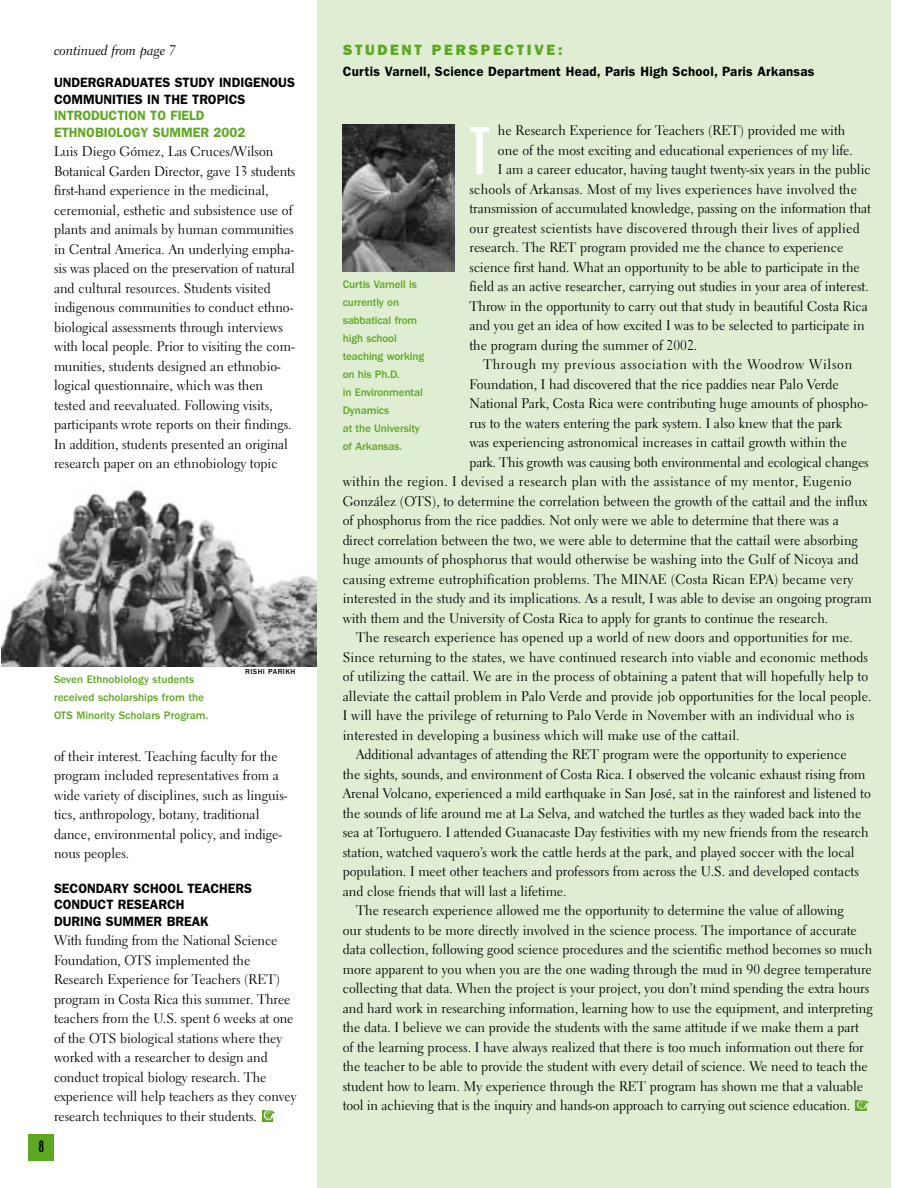
<style>
.page{position:relative;width:918px;height:1188px;background:#fff}
.page>*{position:absolute;margin:0;border:0;box-sizing:border-box;transform-origin:0 0}
.t1{font:61.65px "Bureau Grot One Three";color:#fff}
.t2{font:800 15px "Franklin Gothic";letter-spacing:.18em;color:#5ea722}
.t3{font:15px "Bureau Grot One Three";color:#000}
.t4{font:13.8px/19.5px "Electra LH";color:#000}
.t5{font:13.8px "Electra LH";letter-spacing:.025em;color:#000}
.t6{font:13.8px "Electra LH";letter-spacing:.02em;color:#000}
.t7{font:13.8px "Electra LH";letter-spacing:.05em;color:#000}
.t8{font:13.8px "Electra LH Cursive";letter-spacing:-.01em;color:#000}
.t9{font:600 13.5px/16.5px "Franklin Gothic";color:#000}
.t10{font:600 13.5px "Franklin Gothic";letter-spacing:.02em;color:#000}
.t11{font:600 13.5px/16.5px "Franklin Gothic";color:#5ea722}
.t12{font:500 11.25px/18px "Franklin Gothic";letter-spacing:-.01em;color:#5ea722}
.t13{font:500 7.5px "Franklin Gothic";letter-spacing:.06em;color:#000}
</style>
<div class="page">
<svg style="left:262px;top:1110px;width:13px;height:11px"></svg>
<img style="left:1px;top:490px;width:316px;height:176px">
<div style="left:317px;top:0;width:574px;height:1188px;background:#dfeed3"></div>
<svg style="left:856px;top:1100px;width:12px;height:11px"></svg>
<img style="left:343px;top:124px;width:111px;height:147px">
<div style="left:28px;top:1134px;width:26px;height:27px;background:#5ea722"></div>
<p class="t8" style="left:54px;top:45px;width:123px">continued from page 7</p>
<p class="t9" style="left:54px;top:76px;width:242px">UNDERGRADUATES STUDY INDIGENOUS<br>COMMUNITIES IN THE TROPICS</p>
<p class="t11" style="left:54px;top:109px;width:193px">INTRODUCTION TO FIELD<br>ETHNOBIOLOGY SUMMER 2002</p>
<p class="t4" style="left:54px;top:143px;width:243px">Luis Diego Gómez, Las Cruces/Wilson Botanical Garden Director, gave 13 students first-hand experience in the medicinal, ceremonial, esthetic and subsistence use of plants and animals by human communities in Central America. An underlying empha&shy;sis was placed on the preservation of natural and cultural resources. Students visited indigenous communities to conduct ethno&shy;biological assessments through interviews with local people. Prior to visiting the com&shy;munities, students designed an ethnobio&shy;logical questionnaire, which was then tested and reevaluated. Following visits, participants wrote reports on their findings.<br>In addition, students presented an original research paper on an ethnobiology topic</p>
<p class="t12" style="left:54px;top:671px;width:156px">Seven Ethnobiology students received scholarships from the<br>OTS Minority Scholars Program.</p>
<p class="t13" style="left:245px;top:669px;width:52px">RISHI PARIKH</p>
<p class="t3" style="left:39px;top:1141px;width:7px">8</p>
<p class="t4" style="left:54px;top:748px;width:235px">of their interest. Teaching faculty for the program included representatives from a wide variety of disciplines, such as linguis&shy;tics, anthropology, botany, traditional dance, environmental policy, and indige&shy;nous peoples.</p>
<p class="t9" style="left:54px;top:881px;width:200px">SECONDARY SCHOOL TEACHERS<br>CONDUCT RESEARCH<br>DURING SUMMER BREAK</p>
<p class="t4" style="left:54px;top:932px;width:244px">With funding from the National Science Foundation, OTS implemented the Research Experience for Teachers (RET) program in Costa Rica this summer. Three teachers from the U.S. spent 6 weeks at one of the OTS biological stations where they worked with a researcher to design and conduct tropical biology research. The experience will help teachers as they convey research techniques to their students.</p>
<p class="t2" style="left:343px;top:45px;width:221px">STUDENT PERSPECTIVE:</p>
<p class="t10" style="left:343px;top:67px;width:473px">Curtis Varnell, Science Department Head, Paris High School, Paris Arkansas</p>
<h1 class="t1" style="left:470px;top:130px;width:22px">T</h1>
<p class="t4" style="left:498px;top:122px;width:349px">he Research Experience for Teachers (RET) provided me with</p>
<p class="t4" style="left:498px;top:142px;width:356px">one of the most exciting and educational experiences of my life.</p>
<p class="t4" style="left:498px;top:161px;width:374px">I am a career educator, having taught twenty-six years in the public</p>
<p class="t4" style="left:470px;top:181px;width:389px">schools of Arkansas. Most of my lives experiences have involved the</p>
<p class="t4" style="left:470px;top:200px;width:403px">transmission of accumulated knowledge, passing on the information that</p>
<p class="t6" style="left:470px;top:223px;width:392px">our greatest scientists have discovered through their lives of applied</p>
<p class="t4" style="left:470px;top:239px;width:375px">research. The RET program provided me the chance to experience</p>
<p class="t4" style="left:470px;top:259px;width:392px">science first hand. What an opportunity to be able to participate in the</p>
<p class="t4" style="left:470px;top:278px;width:401px">field as an active researcher, carrying out studies in your area of interest.</p>
<p class="t4" style="left:470px;top:298px;width:400px">Throw in the opportunity to carry out that study in beautiful Costa Rica</p>
<p class="t4" style="left:470px;top:317px;width:397px">and you get an idea of how excited I was to be selected to participate in</p>
<p class="t4" style="left:470px;top:337px;width:229px">the program during the summer of 2002.</p>
<p class="t7" style="left:483px;top:359px;width:371px">Through my previous association with the Woodrow Wilson</p>
<p class="t4" style="left:470px;top:376px;width:371px">Foundation, I had discovered that the rice paddies near Palo Verde</p>
<p class="t4" style="left:470px;top:395px;width:400px">National Park, Costa Rica were contributing huge amounts of phospho-</p>
<p class="t4" style="left:470px;top:415px;width:374px">rus to the waters entering the park system. I also knew that the park</p>
<p class="t4" style="left:470px;top:434px;width:379px">was experiencing astronomical increases in cattail growth within the</p>
<p class="t4" style="left:470px;top:454px;width:401px">park. This growth was causing both environmental and ecological changes</p>
<p class="t5" style="left:343px;top:476px;width:510px">within the region. I devised a research plan with the assistance of my mentor, Eugenio</p>
<p class="t4" style="left:343px;top:493px;width:526px">González (OTS), to determine the correlation between the growth of the cattail and the influx</p>
<p class="t4" style="left:343px;top:512px;width:498px">of phosphorus from the rice paddies. Not only were we able to determine that there was a</p>
<p class="t4" style="left:343px;top:532px;width:517px">direct correlation between the two, we were able to determine that the cattail were absorbing</p>
<p class="t4" style="left:343px;top:551px;width:517px">huge amounts of phosphorus that would otherwise be washing into the Gulf of Nicoya and</p>
<p class="t4" style="left:343px;top:571px;width:512px">causing extreme eutrophification problems. The MINAE (Costa Rican EPA) became very</p>
<p class="t4" style="left:343px;top:590px;width:530px">interested in the study and its implications. As a result, I was able to devise an ongoing program</p>
<p class="t4" style="left:343px;top:610px;width:487px">with them and the University of Costa Rica to apply for grants to continue the research.</p>
<p class="t4" style="left:356px;top:629px;width:498px">The research experience has opened up a world of new doors and opportunities for me.</p>
<p class="t4" style="left:343px;top:649px;width:527px">Since returning to the states, we have continued research into viable and economic methods</p>
<p class="t4" style="left:343px;top:668px;width:527px">of utilizing the cattail. We are in the process of obtaining a patent that will hopefully help to</p>
<p class="t4" style="left:343px;top:688px;width:530px">alleviate the cattail problem in Palo Verde and provide job opportunities for the local people.</p>
<p class="t4" style="left:343px;top:707px;width:513px">I will have the privilege of returning to Palo Verde in November with an individual who is</p>
<p class="t4" style="left:343px;top:727px;width:398px">interested in developing a business which will make use of the cattail.</p>
<p class="t4" style="left:356px;top:746px;width:492px">Additional advantages of attending the RET program were the opportunity to experience</p>
<p class="t4" style="left:343px;top:766px;width:524px">the sights, sounds, and environment of Costa Rica. I observed the volcanic exhaust rising from</p>
<p class="t4" style="left:343px;top:785px;width:530px">Arenal Volcano, experienced a mild earthquake in San José, sat in the rainforest and listened to</p>
<p class="t4" style="left:343px;top:805px;width:520px">the sounds of life around me at La Selva, and watched the turtles as they waded back into the</p>
<p class="t4" style="left:343px;top:824px;width:527px">sea at Tortuguero. I attended Guanacaste Day festivities with my new friends from the research</p>
<p class="t4" style="left:343px;top:844px;width:513px">station, watched vaquero’s work the cattle herds at the park, and played soccer with the local</p>
<p class="t4" style="left:343px;top:863px;width:518px">population. I meet other teachers and professors from across the U.S. and developed contacts</p>
<p class="t4" style="left:343px;top:883px;width:225px">and close friends that will last a lifetime.</p>
<p class="t4" style="left:356px;top:902px;width:489px">The research experience allowed me the opportunity to determine the value of allowing</p>
<p class="t4" style="left:343px;top:922px;width:516px">our students to be more directly involved in the science process. The importance of accurate</p>
<p class="t4" style="left:343px;top:941px;width:531px">data collection, following good science procedures and the scientific method becomes so much</p>
<p class="t4" style="left:343px;top:961px;width:531px">more apparent to you when you are the one wading through the mud in 90 degree temperature</p>
<p class="t4" style="left:343px;top:980px;width:528px">collecting that data. When the project is your project, you don’t mind spending the extra hours</p>
<p class="t4" style="left:343px;top:1000px;width:531px">and hard work in researching information, learning how to use the equipment, and interpreting</p>
<p class="t4" style="left:343px;top:1019px;width:518px">the data. I believe we can provide the students with the same attitude if we make them a part</p>
<p class="t4" style="left:343px;top:1039px;width:523px">of the learning process. I have always realized that there is too much information out there for</p>
<p class="t4" style="left:343px;top:1058px;width:527px">the teacher to be able to provide the student with every detail of science. We need to teach the</p>
<p class="t4" style="left:343px;top:1078px;width:522px">student how to learn. My experience through the RET program has shown me that a valuable</p>
<p class="t4" style="left:343px;top:1097px;width:509px">tool in achieving that is the inquiry and hands-on approach to carrying out science education.</p>
<p class="t12" style="left:343px;top:276px;width:83px">Curtis Varnell is currently on sabbatical from high school teaching working on his Ph.D.<br>in Environmental<br>Dynamics<br>at the University of Arkansas.</p>
</div>
